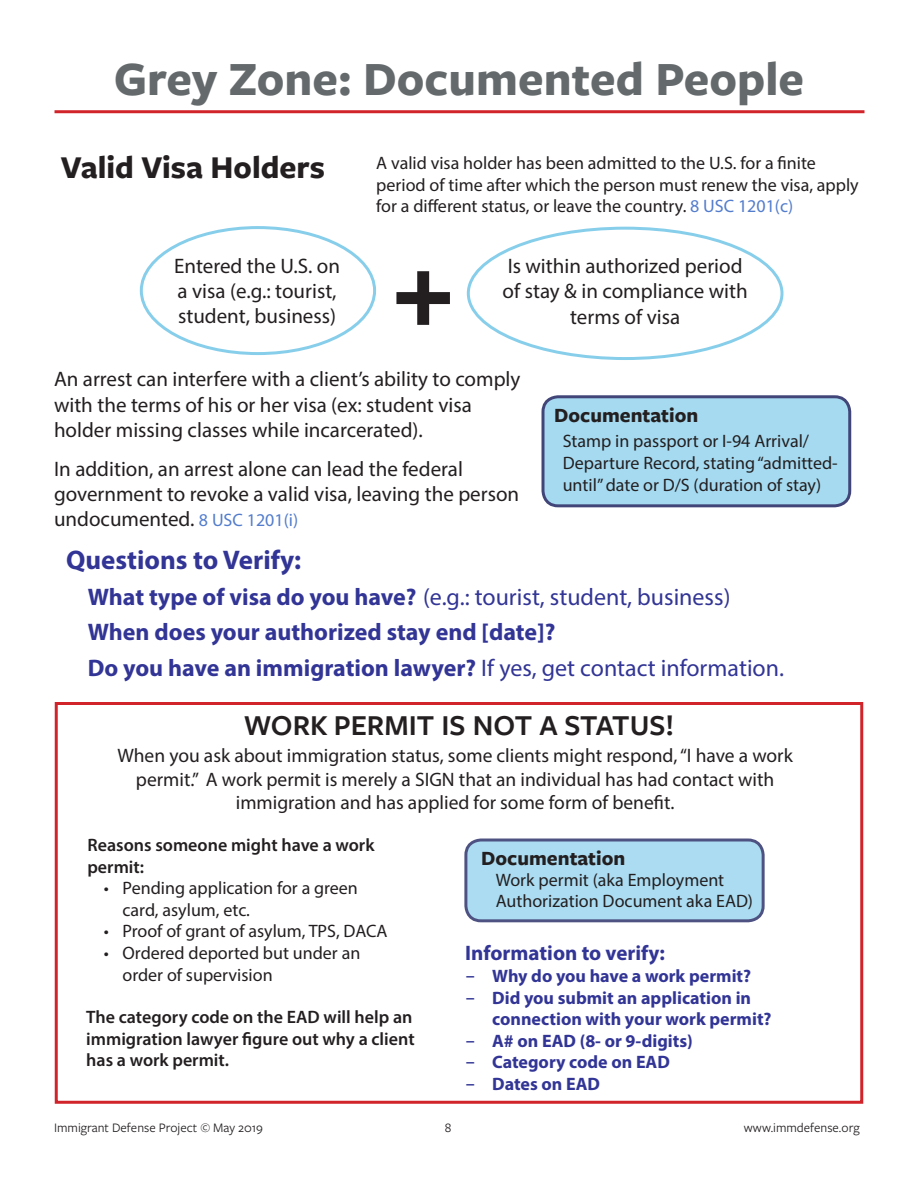
<style>
.page{position:relative;width:918px;height:1188px;background:#fff}
.page>*{position:absolute;margin:0;border:0;box-sizing:border-box;transform-origin:0 0}
.t1{font:700 90px "Rockwell";color:#231f20}
.t2{font:700 49.5px "Freight Sans Pro";color:#64696b}
.t3{font:700 33px "Freight Sans Pro";color:#231f20}
.t4{font:600 30px "Freight Sans Pro";color:#231f20}
.t5{font:700 27px "Myriad Pro";color:#323595}
.t6{font:700 24px "Myriad Pro";color:#323595}
.t7{font:24px "Myriad Pro";color:#323595}
.t8{font:21px/25.2px "Myriad Pro";color:#231f20}
.Documentation{font:700 21px "Freight Sans Pro";color:#231f20}
.t9{font:700 21px "Myriad Pro";color:#323595}
.t10{font:19.5px/23.4px "Myriad Pro";color:#231f20;text-align:center}
.t11{font:18px/21.6px "Myriad Pro";color:#231f20}
.t12{font:700 18px/21.6px "Myriad Pro";color:#323595}
.t13{font:600 18px/21.6px "Myriad Pro";color:#231f20}
.t14{font:13.5px "Freight Sans Pro";color:#231f20}
.s1{color:#537dcc}
.s2{font-size:18px;color:#537dcc}
.s3{font-weight:700}
.s4{font-weight:400}
.s5{font-family:"Lucida Grande";font-weight:400}
</style>
<div class="page">
<div style="left:140px;top:226px;width:236px;height:129px;border:3px solid #87ceeb;border-radius:50%"></div>
<div style="left:543px;top:397px;width:307px;height:109px;background:#a5daf0;border-radius:15px"></div>
<div style="left:541px;top:395px;width:310px;height:112px;border:3px solid #02084c;border-radius:15px"></div>
<div style="left:55px;top:702px;width:808px;height:402px;border:3px solid #d1232a"></div>
<div style="left:466px;top:840px;width:297px;height:81px;background:#abdcf1;border-radius:15px"></div>
<div style="left:464px;top:839px;width:301px;height:83px;border:3px solid #02084c;border-radius:15px"></div>
<hr style="left:55px;top:110px;width:809px;height:3px;background:#d1232a">
<p class="t2" style="left:114px;top:45px;width:692px">Grey Zone: Documented People</p>
<p class="t3" style="left:61px;top:144px;width:266px">Valid Visa Holders</p>
<p class="t8" style="left:174px;top:253px;width:168px">Entered the U.S. on a visa (e.g.: tourist, student, business)</p>
<p class="t11" style="left:376px;top:152px;width:484px">A valid visa holder has been admitted to the U.S. for a finite period of time after which the person must renew the visa, apply for a different status, or leave the country. <span class="s1">8 USC 1201(c)</span></p>
<p class="t1" style="left:391px;top:240px;width:67px">+</p>
<p class="t8" style="left:503px;top:253px;width:247px;text-align:center">Is within authorized period of stay &amp; in compliance with terms of visa</p>
<p class="t8" style="left:54px;top:366px;width:468px">An arrest can interfere with a client’s ability to comply with the terms of his or her visa (ex: student visa holder missing classes while incarcerated).</p>
<p class="t8" style="left:54px;top:456px;width:467px">In addition, an arrest alone can lead the federal government to revoke a valid visa, leaving the person undocumented. <span class="s2">8 USC 1201(i)</span></p>
<p class="t5" style="left:66px;top:543px;width:237px">Questions to Verify:</p>
<p class="t7" style="left:88px;top:582px;width:644px"><span class="s3">What type of visa do you have?</span> (e.g.: tourist, student, business)</p>
<p class="t6" style="left:88px;top:617px;width:469px">When does your authorized stay end [date]?</p>
<p class="t6" style="left:88px;top:652px;width:698px">Do you have an immigration lawyer? <span class="s4">If yes, get contact information.</span></p>
<p class="Documentation" style="left:554px;top:401px;width:146px">Documentation</p>
<p class="t11" style="left:563px;top:430px;width:277px">Stamp in passport or I-94 Arrival/<br>Departure Record, stating “admitted&shy;until” date or D/S (duration of stay)</p>
<p class="t4" style="left:244px;top:705px;width:432px">WORK PERMIT IS NOT A STATUS!</p>
<p class="t10" style="left:117px;top:744px;width:677px">When you ask about immigration status, some clients might respond, “I have a work permit.” A work permit is merely a SIGN that an individual has had contact with immigration and has applied for some form of benefit.</p>
<p class="t13" style="left:87px;top:834px;width:289px">Reasons someone might have a work permit:</p>
<p class="t11" style="left:123px;top:877px;width:237px;text-indent:-19px">• Pending application for a green card, asylum, etc.</p>
<p class="t11" style="left:104px;top:920px;width:285px">• Proof of grant of asylum, TPS, DACA</p>
<p class="t11" style="left:123px;top:942px;width:239px;text-indent:-19px">• Ordered deported but under an order of supervision</p>
<p class="t9" style="left:465px;top:940px;width:201px">Information to verify:</p>
<p class="Documentation" style="left:481px;top:844px;width:146px">Documentation</p>
<p class="t11" style="left:496px;top:869px;width:259px;line-height:21px">Work permit (aka Employment<br>Authorization Document aka EAD)</p>
<p class="t12" style="left:465px;top:965px;width:288px"><span class="s5">-</span> Why do you have a work permit?</p>
<p class="t12" style="left:492px;top:986px;width:281px;text-indent:-27px"><span class="s5">-</span> Did you submit an application in connection with your work permit?</p>
<p class="t12" style="left:465px;top:1029px;width:229px"><span class="s5">-</span> A# on EAD (8- or 9-digits)</p>
<p class="t12" style="left:465px;top:1051px;width:206px"><span class="s5">-</span> Category code on EAD</p>
<p class="t12" style="left:465px;top:1073px;width:136px"><span class="s5">-</span> Dates on EAD</p>
<p class="t13" style="left:86px;top:1006px;width:330px">The category code on the EAD will help an immigration lawyer figure out why a client has a work permit.</p>
<p class="t14" style="left:54px;top:1119px;width:211px">Immigrant Defense Project © May 2019</p>
<p class="t14" style="left:445px;top:1119px;width:8px">8</p>
<p class="t14" style="left:744px;top:1119px;width:117px">www.immdefense.org</p>
</div>
